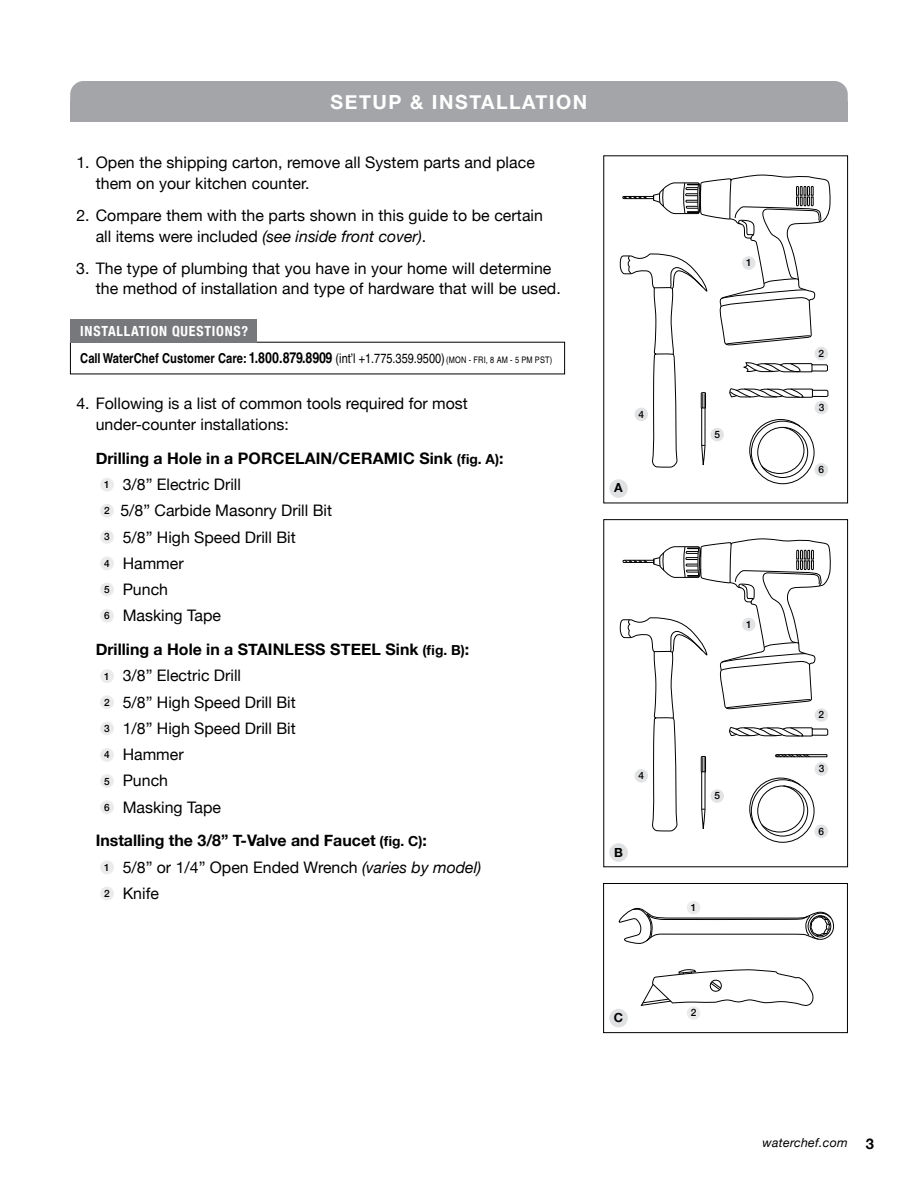
<style>
.page{position:relative;width:918px;height:1188px;background:#fff}
.page>*{position:absolute;margin:0;border:0;box-sizing:border-box;transform-origin:0 0}
.t1{font:700 19.5px "Helvetica Neue";letter-spacing:.08em;color:#fff}
.t2{font:15.9px/26.2px "Helvetica Neue";color:#000}
.t3{font:700 15.9px/26.2px "Helvetica Neue";color:#000}
.t4{font:700 condensed 13.95px "Helvetica Neue";letter-spacing:.055em;color:#fff}
.t5{font:700 condensed 13.65px "Helvetica LT";letter-spacing:.005em;color:#000}
.t6{font:700 12.6px "Helvetica Neue";color:#000}
.t7{font:italic 12.45px "Helvetica Neue";letter-spacing:.02em;color:#000}
.t8{font:500 10.05px "Helvetica Neue";color:#000}
.s1{font-style:italic}
.s2{font-size:15.15px}
.s3{font-weight:400;font-size:13.35px}
.s4{font-weight:400;font-size:9px}
.s5{font-weight:700}
.s6{font-weight:700;font-size:13.8px}
.s7{font-size:13.8px}
.s8{font-weight:400}
.s9{font-weight:400;font-style:italic}
.s10{font-weight:700;font-style:normal;font-size:14.7px}
</style>
<div class="page">
<div style="left:70px;top:81px;width:778px;height:41px;background:#a3a5a8;border-radius:14px"></div>
<div style="left:70px;top:101px;width:778px;height:21px;background:#a3a5a8"></div>
<div style="left:70px;top:319px;width:186px;height:23px;background:#77787b"></div>
<svg style="left:620px;top:174px;width:211px;height:300px"></svg>
<div style="left:603px;top:519px;width:245px;height:348px;border:1px solid #000"></div>
<svg style="left:620px;top:538px;width:211px;height:295px"></svg>
<div style="left:603px;top:883px;width:245px;height:150px;border:1px solid #000"></div>
<svg style="left:617px;top:883px;width:217px;height:61px"></svg>
<svg style="left:640px;top:969px;width:174px;height:37px"></svg>
<div style="left:100px;top:478px;width:14px;height:14px;background:#ebebec;border-radius:50%"></div>
<div style="left:100px;top:669px;width:14px;height:14px;background:#ebebec;border-radius:50%"></div>
<div style="left:100px;top:861px;width:14px;height:13px;background:#ebebec;border-radius:50%"></div>
<div style="left:100px;top:557px;width:14px;height:13px;background:#ebebec;border-radius:50%"></div>
<div style="left:100px;top:748px;width:14px;height:14px;background:#ebebec;border-radius:50%"></div>
<div style="left:100px;top:504px;width:14px;height:14px;background:#ebebec;border-radius:50%"></div>
<div style="left:100px;top:695px;width:14px;height:14px;background:#ebebec;border-radius:50%"></div>
<div style="left:100px;top:887px;width:14px;height:13px;background:#ebebec;border-radius:50%"></div>
<div style="left:100px;top:583px;width:14px;height:13px;background:#ebebec;border-radius:50%"></div>
<div style="left:100px;top:774px;width:14px;height:14px;background:#ebebec;border-radius:50%"></div>
<div style="left:100px;top:530px;width:14px;height:14px;background:#ebebec;border-radius:50%"></div>
<div style="left:100px;top:722px;width:14px;height:13px;background:#ebebec;border-radius:50%"></div>
<div style="left:100px;top:609px;width:14px;height:14px;background:#ebebec;border-radius:50%"></div>
<div style="left:100px;top:800px;width:14px;height:14px;background:#ebebec;border-radius:50%"></div>
<div style="left:609px;top:479px;width:19px;height:19px;background:#e0e1e2;border-radius:50%"></div>
<div style="left:609px;top:843px;width:19px;height:19px;background:#e0e1e2;border-radius:50%"></div>
<div style="left:609px;top:1009px;width:19px;height:18px;background:#e0e1e2;border-radius:50%"></div>
<div style="left:687px;top:1006px;width:13px;height:14px;background:#ebebec;border-radius:50%"></div>
<div style="left:687px;top:901px;width:13px;height:13px;background:#ebebec;border-radius:50%"></div>
<div style="left:815px;top:347px;width:13px;height:13px;background:#e2e3e4;border-radius:50%"></div>
<div style="left:634px;top:408px;width:14px;height:13px;background:#e2e3e4;border-radius:50%"></div>
<div style="left:815px;top:463px;width:13px;height:14px;background:#e2e3e4;border-radius:50%"></div>
<div style="left:742px;top:256px;width:14px;height:14px;background:#e2e3e4;border-radius:50%"></div>
<div style="left:710px;top:428px;width:14px;height:13px;background:#e2e3e4;border-radius:50%"></div>
<div style="left:815px;top:401px;width:13px;height:13px;background:#e2e3e4;border-radius:50%"></div>
<div style="left:815px;top:708px;width:13px;height:14px;background:#e2e3e4;border-radius:50%"></div>
<div style="left:634px;top:769px;width:14px;height:14px;background:#e2e3e4;border-radius:50%"></div>
<div style="left:815px;top:825px;width:13px;height:13px;background:#e2e3e4;border-radius:50%"></div>
<div style="left:742px;top:618px;width:14px;height:13px;background:#e2e3e4;border-radius:50%"></div>
<div style="left:710px;top:789px;width:14px;height:14px;background:#e2e3e4;border-radius:50%"></div>
<div style="left:815px;top:762px;width:13px;height:14px;background:#e2e3e4;border-radius:50%"></div>
<p class="t1" style="left:331px;top:87px;width:258px">SETUP &amp; INSTALLATION</p>
<p class="t2" style="left:96px;top:153px;width:441px;line-height:20.9px;text-indent:-19px">1. Open the shipping carton, remove all System parts and place them on your kitchen counter.</p>
<p class="t2" style="left:96px;top:206px;width:449px;line-height:20.9px;text-indent:-19px">2. Compare them with the parts shown in this guide to be certain all items were included <span class="s1">(see inside front cover)</span>.</p>
<p class="t2" style="left:96px;top:258px;width:467px;line-height:20.9px;text-indent:-19px">3. The type of plumbing that you have in your home will determine the method of installation and type of hardware that will be used.</p>
<p class="t4" style="left:80px;top:320px;width:169px">INSTALLATION QUESTIONS?</p>
<p class="t5" style="left:80px;top:350px;width:473px">Call WaterChef Customer Care: <span class="s2">1.800.879.8909</span> <span class="s3">(int’l +1.775.359.9500)</span><span class="s4">(MON - FRI, 8 AM - 5 PM PST)</span></p>
<p class="t2" style="left:96px;top:394px;width:374px;line-height:20.9px;text-indent:-19px">4. Following is a list of common tools required for most under-counter installations:</p>
<p class="t2" style="left:120px;top:446px;width:385px;text-indent:-25px"><span class="s5">Drilling a Hole in a PORCELAIN/CERAMIC Sink</span> <span class="s6">(fig. A)</span><span class="s5">:<br></span>3/8” Electric Drill<br>5/8” Carbide Masonry Drill Bit<br>5/8” High Speed Drill Bit<br>Hammer<br>Punch<br>Masking Tape</p>
<p class="t2" style="left:123px;top:637px;width:348px;text-indent:-27px"><span class="s5">Drilling a Hole in a STAINLESS STEEL Sink</span> <span class="s6">(fig. B)</span><span class="s5">:<br></span>3/8” Electric Drill<br>5/8” High Speed Drill Bit<br>1/8” High Speed Drill Bit<br>Hammer<br>Punch<br>Masking Tape</p>
<p class="t3" style="left:123px;top:828px;width:360px;text-indent:-27px">Installing the 3/8” T-Valve and Faucet <span class="s7">(fig. C)</span>:<br><span class="s8">5/8” or 1/4” Open Ended Wrench</span> <span class="s9">(varies by model)<br></span><span class="s8">Knife</span></p>
<p class="t8" style="left:104px;top:477px;width:7px">1</p>
<p class="t8" style="left:104px;top:503px;width:7px">2</p>
<p class="t8" style="left:104px;top:529px;width:7px">3</p>
<p class="t8" style="left:104px;top:555px;width:7px">4</p>
<p class="t8" style="left:104px;top:581px;width:7px">5</p>
<p class="t8" style="left:104px;top:608px;width:7px">6</p>
<p class="t8" style="left:104px;top:668px;width:7px">1</p>
<p class="t8" style="left:104px;top:694px;width:7px">2</p>
<p class="t8" style="left:104px;top:720px;width:7px">3</p>
<p class="t8" style="left:104px;top:747px;width:7px">4</p>
<p class="t8" style="left:104px;top:773px;width:7px">5</p>
<p class="t8" style="left:104px;top:799px;width:7px">6</p>
<p class="t8" style="left:104px;top:859px;width:7px">1</p>
<p class="t8" style="left:104px;top:885px;width:7px">2</p>
<p class="t8" style="left:639px;top:406px;width:7px">4</p>
<p class="t6" style="left:614px;top:478px;width:10px">A</p>
<p class="t8" style="left:639px;top:767px;width:7px">4</p>
<p class="t6" style="left:614px;top:843px;width:10px">B</p>
<p class="t6" style="left:614px;top:1008px;width:11px">C</p>
<p class="t8" style="left:746px;top:255px;width:7px">1</p>
<p class="t8" style="left:715px;top:426px;width:7px">5</p>
<p class="t8" style="left:819px;top:345px;width:7px">2</p>
<p class="t8" style="left:819px;top:399px;width:7px">3</p>
<p class="t8" style="left:819px;top:462px;width:7px">6</p>
<p class="t8" style="left:746px;top:616px;width:7px">1</p>
<p class="t8" style="left:715px;top:788px;width:7px">5</p>
<p class="t8" style="left:691px;top:899px;width:7px">1</p>
<p class="t8" style="left:691px;top:1005px;width:7px">2</p>
<p class="t8" style="left:819px;top:707px;width:7px">2</p>
<p class="t8" style="left:819px;top:761px;width:7px">3</p>
<p class="t8" style="left:819px;top:823px;width:7px">6</p>
<p class="t7" style="left:762px;top:1134px;width:113px">waterchef.com <span class="s10">3</span></p>
</div>
